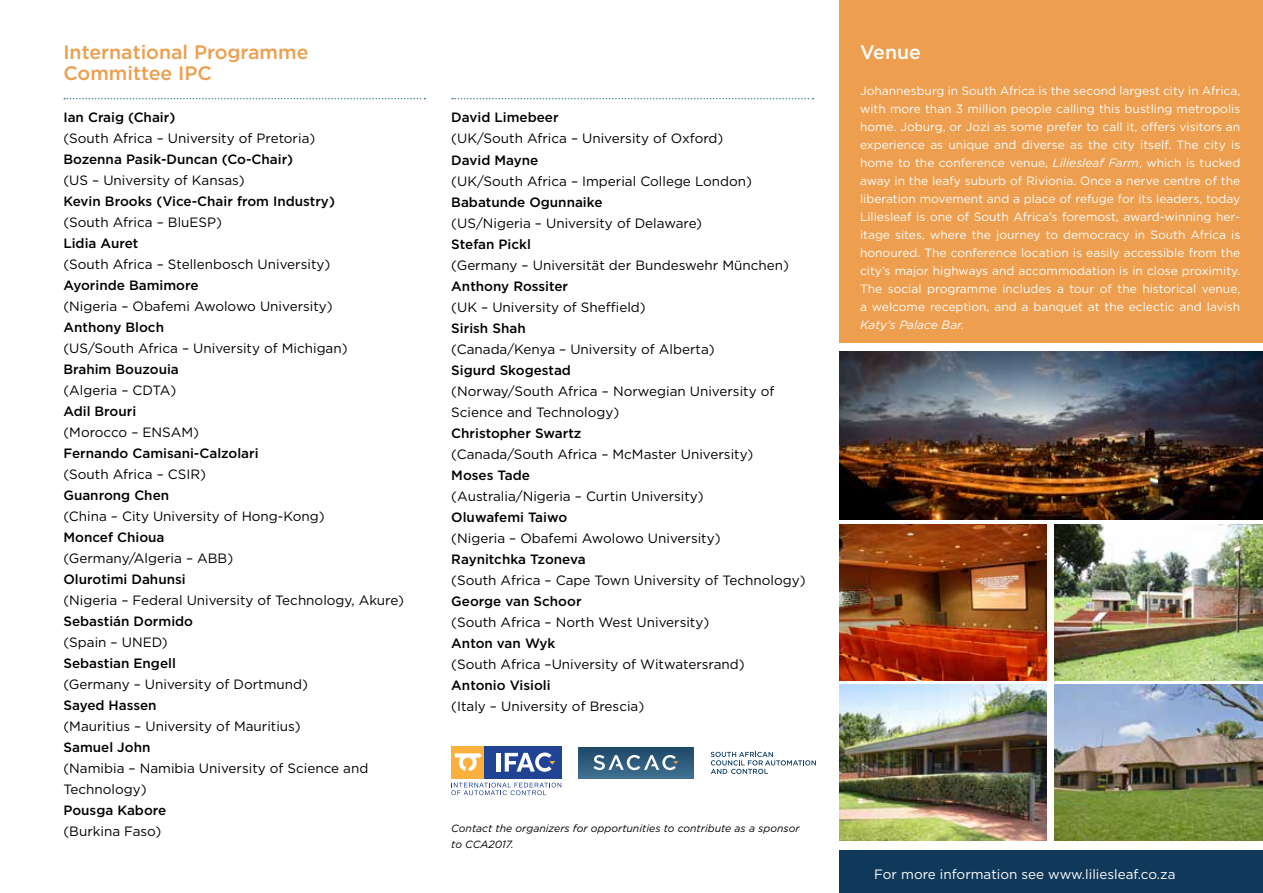
<style>
.page{position:relative;width:1263px;height:893px;background:#fff}
.page>*{position:absolute;margin:0;border:0;box-sizing:border-box;transform-origin:0 0}
.t1{font:500 19.5px/21px "Gotham HTF";color:#ed9e4e}
.t2{font:500 19.5px "Gotham HTF";color:#fff}
.t3{font:13.5px/21px "Gotham HTF";color:#000}
.t4{font:500 13.5px "Gotham HTF";color:#000}
.t5{font:13.5px "Gotham HTF";color:#fff}
.t6{font:12px/18px "Gotham HTF";color:#fff;text-align:justify}
.t7{font:italic 12px "Gotham HTF";color:#fff}
.t8{font:italic 10.5px/16.5px "Gotham HTF";color:#000}
.s1{font-style:italic}
</style>
<div class="page">
<img style="left:839px;top:685px;width:207px;height:156px">
<img style="left:839px;top:524px;width:207px;height:156px">
<img style="left:1054px;top:524px;width:209px;height:156px">
<img style="left:1054px;top:685px;width:209px;height:156px">
<div style="left:839px;top:850px;width:424px;height:43px;background:#10385a"></div>
<div style="left:839px;top:0;width:424px;height:342px;background:#ed9e4e"></div>
<svg style="left:64px;top:98px;width:362px;height:1px"></svg>
<svg style="left:452px;top:98px;width:361px;height:1px"></svg>
<img style="left:840px;top:352px;width:423px;height:167px">
<div style="left:451px;top:746px;width:33px;height:33px;background:#fbb03d"></div>
<svg style="left:451px;top:783px;width:110px;height:12px"></svg>
<div style="left:484px;top:746px;width:77px;height:33px;background:#204394"></div>
<hr style="left:496px;top:753px;width:4px;height:19px;background:#fff">
<svg style="left:505px;top:752px;width:50px;height:20px"></svg>
<svg style="left:455px;top:753px;width:27px;height:18px"></svg>
<svg style="left:711px;top:752px;width:105px;height:22px"></svg>
<svg style="left:579px;top:747px;width:114px;height:31px;background:#2e5c7c"></svg>
<svg style="left:593px;top:755px;width:85px;height:15px"></svg>
<h1 class="t1" style="left:63px;top:41px;width:247px">International Programme<br>Committee IPC</h1>
<p class="t4" style="left:63px;top:109px;width:113px">Ian Craig (Chair)</p>
<p class="t3" style="left:63px;top:127px;width:253px">(South Africa – University of Pretoria)</p>
<p class="t4" style="left:63px;top:151px;width:231px">Bozenna Pasik-Duncan (Co-Chair)</p>
<p class="t3" style="left:63px;top:169px;width:183px">(US – University of Kansas)</p>
<p class="t4" style="left:63px;top:193px;width:273px">Kevin Brooks (Vice-Chair from Industry)</p>
<p class="t3" style="left:63px;top:211px;width:160px">(South Africa – BluESP)</p>
<p class="t4" style="left:63px;top:235px;width:77px">Lidia Auret</p>
<p class="t3" style="left:63px;top:253px;width:268px">(South Africa – Stellenbosch University)</p>
<p class="t4" style="left:63px;top:277px;width:137px">Ayorinde Bamimore</p>
<p class="t3" style="left:63px;top:295px;width:271px">(Nigeria – Obafemi Awolowo University)</p>
<p class="t4" style="left:63px;top:319px;width:102px">Anthony Bloch</p>
<p class="t3" style="left:63px;top:337px;width:286px">(US/South Africa – University of Michigan)</p>
<p class="t4" style="left:63px;top:361px;width:117px">Brahim Bouzouia</p>
<p class="t3" style="left:63px;top:379px;width:114px">(Algeria – CDTA)</p>
<p class="t4" style="left:63px;top:403px;width:74px">Adil Brouri</p>
<p class="t3" style="left:63px;top:421px;width:137px">(Morocco – ENSAM)</p>
<p class="t4" style="left:63px;top:445px;width:197px">Fernando Camisani-Calzolari</p>
<p class="t3" style="left:63px;top:463px;width:144px">(South Africa – CSIR)</p>
<p class="t4" style="left:63px;top:487px;width:107px">Guanrong Chen</p>
<p class="t3" style="left:63px;top:505px;width:263px">(China – City University of Hong-Kong)</p>
<p class="t4" style="left:63px;top:529px;width:103px">Moncef Chioua</p>
<p class="t3" style="left:63px;top:547px;width:171px">(Germany/Algeria – ABB)</p>
<p class="t4" style="left:63px;top:571px;width:124px">Olurotimi Dahunsi</p>
<p class="t3" style="left:63px;top:589px;width:342px">(Nigeria – Federal University of Technology, Akure)</p>
<p class="t4" style="left:63px;top:613px;width:131px">Sebastián Dormido</p>
<p class="t3" style="left:63px;top:631px;width:106px">(Spain – UNED)</p>
<p class="t4" style="left:63px;top:655px;width:114px">Sebastian Engell</p>
<p class="t3" style="left:63px;top:673px;width:246px">(Germany – University of Dortmund)</p>
<p class="t4" style="left:63px;top:697px;width:95px">Sayed Hassen</p>
<p class="t3" style="left:63px;top:715px;width:239px">(Mauritius – University of Mauritius)</p>
<p class="t4" style="left:63px;top:739px;width:88px">Samuel John</p>
<p class="t3" style="left:63px;top:757px;width:306px">(Namibia – Namibia University of Science and<br>Technology)</p>
<p class="t4" style="left:63px;top:802px;width:104px">Pousga Kabore</p>
<p class="t3" style="left:63px;top:820px;width:100px">(Burkina Faso)</p>
<p class="t4" style="left:451px;top:110px;width:109px">David Limebeer</p>
<p class="t3" style="left:451px;top:128px;width:274px">(UK/South Africa – University of Oxford)</p>
<p class="t4" style="left:451px;top:152px;width:89px">David Mayne</p>
<p class="t3" style="left:451px;top:170px;width:302px">(UK/South Africa – Imperial College London)</p>
<p class="t4" style="left:451px;top:194px;width:153px">Babatunde Ogunnaike</p>
<p class="t3" style="left:451px;top:212px;width:252px">(US/Nigeria – University of Delaware)</p>
<p class="t4" style="left:451px;top:236px;width:81px">Stefan Pickl</p>
<p class="t3" style="left:451px;top:254px;width:339px">(Germany – Universität der Bundeswehr München)</p>
<p class="t4" style="left:451px;top:278px;width:118px">Anthony Rossiter</p>
<p class="t3" style="left:451px;top:296px;width:196px">(UK – University of Sheffield)</p>
<p class="t4" style="left:451px;top:320px;width:76px">Sirish Shah</p>
<p class="t3" style="left:451px;top:338px;width:265px">(Canada/Kenya – University of Alberta)</p>
<p class="t4" style="left:451px;top:362px;width:121px">Sigurd Skogestad</p>
<p class="t3" style="left:451px;top:380px;width:325px">(Norway/South Africa – Norwegian University of<br>Science and Technology)</p>
<p class="t4" style="left:451px;top:425px;width:132px">Christopher Swartz</p>
<p class="t3" style="left:451px;top:443px;width:304px">(Canada/South Africa – McMaster University)</p>
<p class="t4" style="left:451px;top:467px;width:80px">Moses Tade</p>
<p class="t3" style="left:451px;top:485px;width:254px">(Australia/Nigeria – Curtin University)</p>
<p class="t4" style="left:451px;top:509px;width:117px">Oluwafemi Taiwo</p>
<p class="t3" style="left:451px;top:527px;width:271px">(Nigeria – Obafemi Awolowo University)</p>
<p class="t4" style="left:451px;top:551px;width:136px">Raynitchka Tzoneva</p>
<p class="t3" style="left:451px;top:569px;width:356px">(South Africa – Cape Town University of Technology)</p>
<p class="t4" style="left:451px;top:593px;width:132px">George van Schoor</p>
<p class="t3" style="left:451px;top:611px;width:259px">(South Africa – North West University)</p>
<p class="t4" style="left:451px;top:635px;width:106px">Anton van Wyk</p>
<p class="t3" style="left:451px;top:653px;width:295px">(South Africa –University of Witwatersrand)</p>
<p class="t4" style="left:451px;top:677px;width:101px">Antonio Visioli</p>
<p class="t3" style="left:451px;top:695px;width:194px">(Italy – University of Brescia)</p>
<p class="t8" style="left:451px;top:820px;width:350px">Contact the organizers for opportunities to contribute as a sponsor to CCA2017.</p>
<h1 class="t2" style="left:860px;top:41px;width:62px">Venue</h1>
<p class="t6" style="left:860px;top:82px;width:382px">Johannesburg in South Africa is the second largest city in Africa, with more than 3 million people calling this bustling metropolis home. Joburg, or Jozi as some prefer to call it, offers visitors an experience as unique and diverse as the city itself. The city is home to the conference venue, <span class="s1">Liliesleaf Farm</span>, which is tucked away in the leafy suburb of Rivionia. Once a nerve centre of the liberation movement and a place of refuge for its leaders, today Liliesleaf is one of South Africa’s foremost, award-winning her&shy;itage sites, where the journey to democracy in South Africa is honoured. The conference location is easily accessible from the city’s major highways and accommodation is in close proximity.<br>The social programme includes a tour of the historical venue, a welcome reception, and a banquet at the eclectic and lavish</p>
<p class="t7" style="left:860px;top:318px;width:106px">Katy’s Palace Bar.</p>
<p class="t5" style="left:874px;top:867px;width:303px">For more information see www.liliesleaf.co.za</p>
</div>
